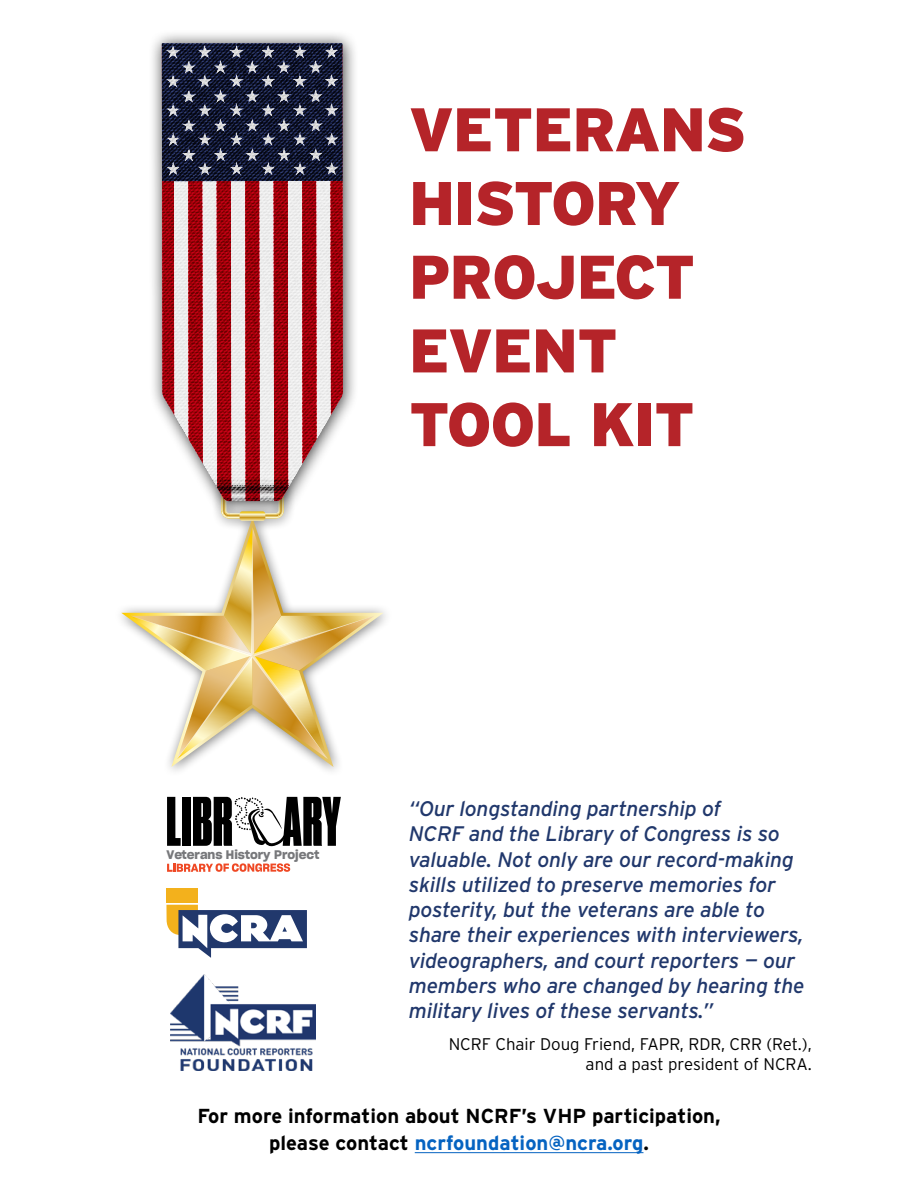
<style>
.page{position:relative;width:918px;height:1188px;background:#fff}
.page>*{position:absolute;margin:0;border:0;box-sizing:border-box;transform-origin:0 0}
.t1{font:900 61.5px/73.7px "Interstate";letter-spacing:-.02em;color:#b52429}
.t2{font:italic 21px/25.2px "Interstate";letter-spacing:-.01em;color:#21386c}
.t3{font:700 20.25px/27px "Interstate";color:#000;text-align:center}
.t4{font:300 16.8px/20.2px "Interstate";color:#000;text-align:right}
.t5{font:12.15px "Sharp Grotesk Sm Bold 20";color:#77787b}
.s1{color:#0563c1}
</style>
<div class="page">
<svg style="left:121px;top:521px;width:263px;height:246px"></svg>
<svg style="left:131px;top:527px;width:243px;height:232px"></svg>
<div style="left:148px;top:30px;width:211px;height:488px;background:#000;opacity:.75"></div>
<svg style="left:162px;top:43px;width:181px;height:478px"></svg>
<div style="left:166px;top:888px;width:32px;height:15px;background:#f3b11c"></div>
<svg style="left:166px;top:905px;width:141px;height:53px"></svg>
<svg style="left:167px;top:863px;width:123px;height:9px"></svg>
<svg style="left:167px;top:797px;width:14px;height:49px"></svg>
<div style="left:183px;top:797px;width:8px;height:49px;background:#000"></div>
<svg style="left:193px;top:797px;width:148px;height:49px"></svg>
<img style="left:171px;top:974px;width:144px;height:97px">
<hr style="left:415px;top:1152px;width:228px;height:1px;background:#0563c1">
<h1 class="t1" style="left:409px;top:92px;width:339px">VETERANS<br>HISTORY<br>PROJECT<br>EVENT<br>TOOL KIT</h1>
<p class="t5" style="left:166px;top:845px;width:155px">Veterans History Project</p>
<p class="t2" style="left:409px;top:796px;width:397px">“Our longstanding partnership of<br>NCRF and the Library of Congress is so valuable. Not only are our record-making skills utilized to preserve memories for posterity, but the veterans are able to share their experiences with interviewers, videographers, and court reporters — our members who are changed by hearing the military lives of these servants.”</p>
<p class="t4" style="left:449px;top:1034px;width:365px">NCRF Chair Doug Friend, FAPR, RDR, CRR (Ret.), and a past president of NCRA.</p>
<p class="t3" style="left:197px;top:1102px;width:525px">For more information about NCRF’s VHP participation, please contact <span class="s1">ncrfoundation@ncra.org</span>.</p>
</div>
